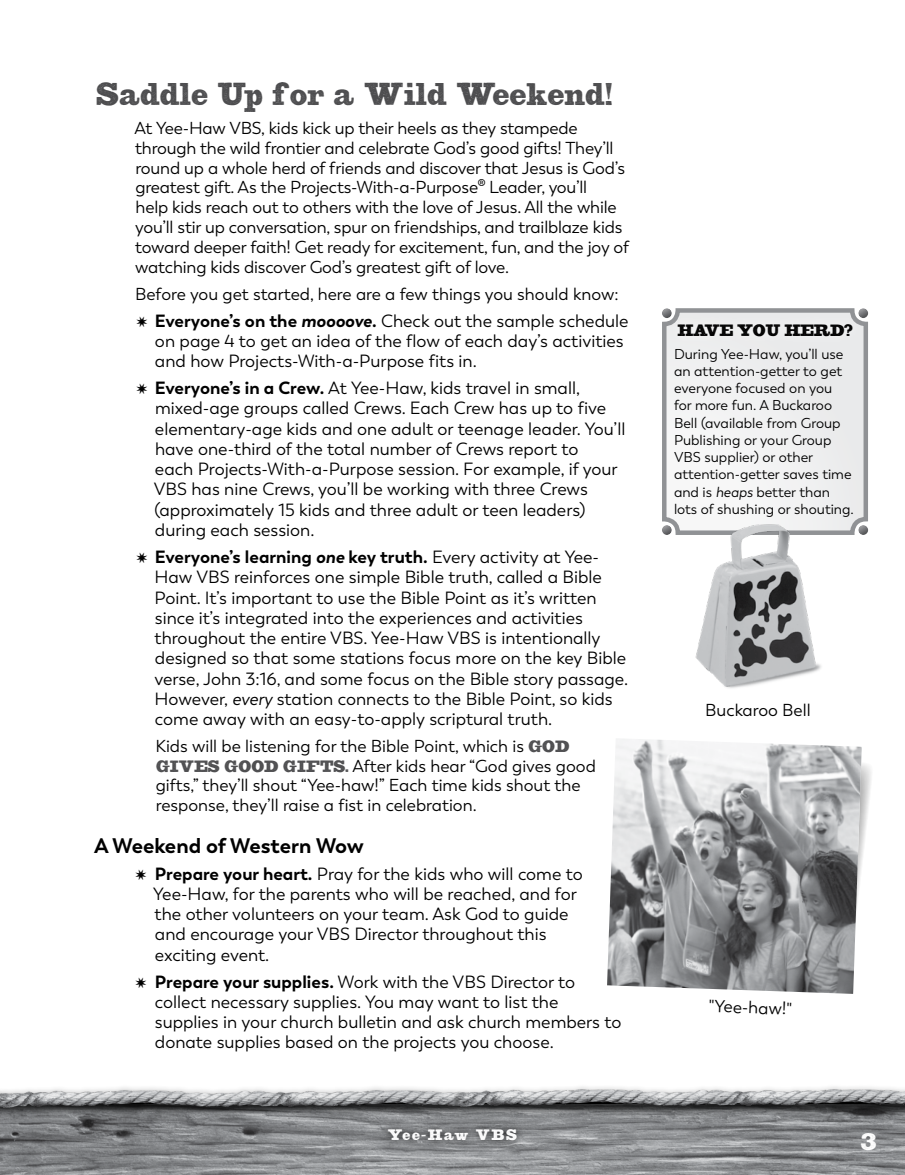
<style>
.page{position:relative;width:905px;height:1175px;background:#fff}
.page>*{position:absolute;margin:0;border:0;box-sizing:border-box;transform-origin:0 0}
.t1{font:34.5px "Bootstrap";letter-spacing:.01em;color:#4d4d4f}
.t2{font:27px "Bootstrap";color:#fff}
.t3{font:700 21px "Trenda";color:#000}
.t4{font:18px "Bootstrap";letter-spacing:-.02em;color:#000}
.t5{font:17.7px/20.2px "Trenda";color:#000}
.t6{font:17.25px/19.8px "Trenda";letter-spacing:-.01em;color:#000}
.t7{font:16.5px "Bootstrap";letter-spacing:.1em;color:#fff}
.t8{font:14.25px/17.2px "Trenda";color:#000}
.s1{font-weight:700}
.s2{font-weight:700;font-style:italic}
.s3{font-style:italic}
.s4{font-family:"Bootstrap";font-size:18px;color:#4d4d4f}
</style>
<div class="page">
<img style="left:0;top:1125px;width:904px;height:49px">
<div style="left:379px;top:1120px;width:147px;height:29px;background:#000;opacity:.8"></div>
<img style="left:0;top:1112px;width:462px;height:14px">
<div style="left:0;top:1083px;width:904px;height:29px;background:#000;opacity:.24"></div>
<img style="left:450px;top:1083px;width:454px;height:42px">
<div style="left:664px;top:310px;width:201px;height:222px;background:#eff0f1;border-radius:14px"></div>
<div style="left:662px;top:308px;width:206px;height:227px;border:4px solid #808285;border-radius:14px"></div>
<svg style="left:861px;top:748px;width:10px;height:119px"></svg>
<img style="left:607px;top:739px;width:254px;height:254px">
<div style="left:659px;top:306px;width:14px;height:10px;background:#fff;opacity:.75"></div>
<div style="left:659px;top:309px;width:14px;height:10px;background:#000;opacity:.75"></div>
<div style="left:659px;top:523px;width:14px;height:10px;background:#fff;opacity:.75"></div>
<div style="left:659px;top:526px;width:14px;height:10px;background:#000;opacity:.75"></div>
<div style="left:856px;top:306px;width:13px;height:10px;background:#fff;opacity:.75"></div>
<div style="left:856px;top:309px;width:13px;height:10px;background:#000;opacity:.75"></div>
<div style="left:856px;top:523px;width:13px;height:10px;background:#fff;opacity:.75"></div>
<div style="left:856px;top:526px;width:13px;height:10px;background:#000;opacity:.75"></div>
<img style="left:683px;top:524px;width:146px;height:164px">
<h1 class="t1" style="left:96px;top:76px;width:517px">Saddle Up for a Wild Weekend!</h1>
<p class="t6" style="left:134px;top:118px;width:496px">At Yee-Haw VBS, kids kick up their heels as they stampede through the wild frontier and celebrate God’s good gifts! They’ll round up a whole herd of friends and discover that Jesus is God’s greatest gift. As the Projects-With-a-Purpose® Leader, you’ll<br>help kids reach out to others with the love of Jesus. All the while you’ll stir up conversation, spur on friendships, and trailblaze kids toward deeper faith! Get ready for excitement, fun, and the joy of watching kids discover God’s greatest gift of love.</p>
<p class="t6" style="left:135px;top:284px;width:485px">Before you get started, here are a few things you should know:</p>
<p class="t5" style="left:155px;top:311px;width:475px;text-indent:-19px">✷ <span class="s1">Everyone’s on the</span> <span class="s2">moooove</span><span class="s1">.</span> Check out the sample schedule on page 4 to get an idea of the flow of each day’s activities and how Projects-With-a-Purpose fits in.</p>
<p class="t5" style="left:154px;top:378px;width:473px;text-indent:-18px">✷ <span class="s1">Everyone’s in a Crew.</span> At Yee-Haw, kids travel in small, mixed-age groups called Crews. Each Crew has up to five elementary-age kids and one adult or teenage leader. You’ll have one-third of the total number of Crews report to<br>each Projects-With-a-Purpose session. For example, if your VBS has nine Crews, you’ll be working with three Crews (approximately 15 kids and three adult or teen leaders) during each session.</p>
<p class="t5" style="left:154px;top:547px;width:475px;text-indent:-18px">✷ <span class="s1">Everyone’s learning</span> <span class="s2">one</span> <span class="s1">key truth.</span> Every activity at Yee-Haw VBS reinforces one simple Bible truth, called a Bible Point. It’s important to use the Bible Point as it’s written since it’s integrated into the experiences and activities throughout the entire VBS. Yee-Haw VBS is intentionally designed so that some stations focus more on the key Bible verse, John 3:16, and some focus on the Bible story passage.<br>However, <span class="s3">every</span> station connects to the Bible Point, so kids come away with an easy-to-apply scriptural truth.</p>
<p class="t6" style="left:155px;top:736px;width:442px">Kids will be listening for the Bible Point, which is <span class="s4">GOD GIVES GOOD GIFTS.</span> After kids hear “God gives good gifts,” they’ll shout “Yee-haw!” Each time kids shout the response, they’ll raise a fist in celebration.</p>
<p class="t3" style="left:94px;top:832px;width:271px">A Weekend of Western Wow</p>
<p class="t5" style="left:153px;top:863px;width:431px;text-indent:-18px">✷ <span class="s1">Prepare your heart.</span> Pray for the kids who will come to Yee-Haw, for the parents who will be reached, and for the other volunteers on your team. Ask God to guide and encourage your VBS Director throughout this exciting event.</p>
<p class="t5" style="left:155px;top:971px;width:468px;text-indent:-20px">✷ <span class="s1">Prepare your supplies.</span> Work with the VBS Director to collect necessary supplies. You may want to list the supplies in your church bulletin and ask church members to donate supplies based on the projects you choose.</p>
<p class="t7" style="left:388px;top:1126px;width:131px">Yee-Haw VBS</p>
<p class="t4" style="left:677px;top:320px;width:177px">HAVE YOU HERD?</p>
<p class="t8" style="left:674px;top:345px;width:181px">During Yee-Haw, you’ll use an attention-getter to get everyone focused on you<br>for more fun. A Buckaroo<br>Bell (available from Group<br>Publishing or your Group<br>VBS supplier) or other attention-getter saves time and is <span class="s3">heaps</span> better than lots of shushing or shouting.</p>
<p class="t6" style="left:705px;top:700px;width:107px">Buckaroo Bell</p>
<p class="t6" style="left:709px;top:996px;width:85px;rotate:2deg">"Yee-haw!"</p>
<h2 class="t2" style="left:860px;top:1127px;width:17px">3</h2>
</div>
